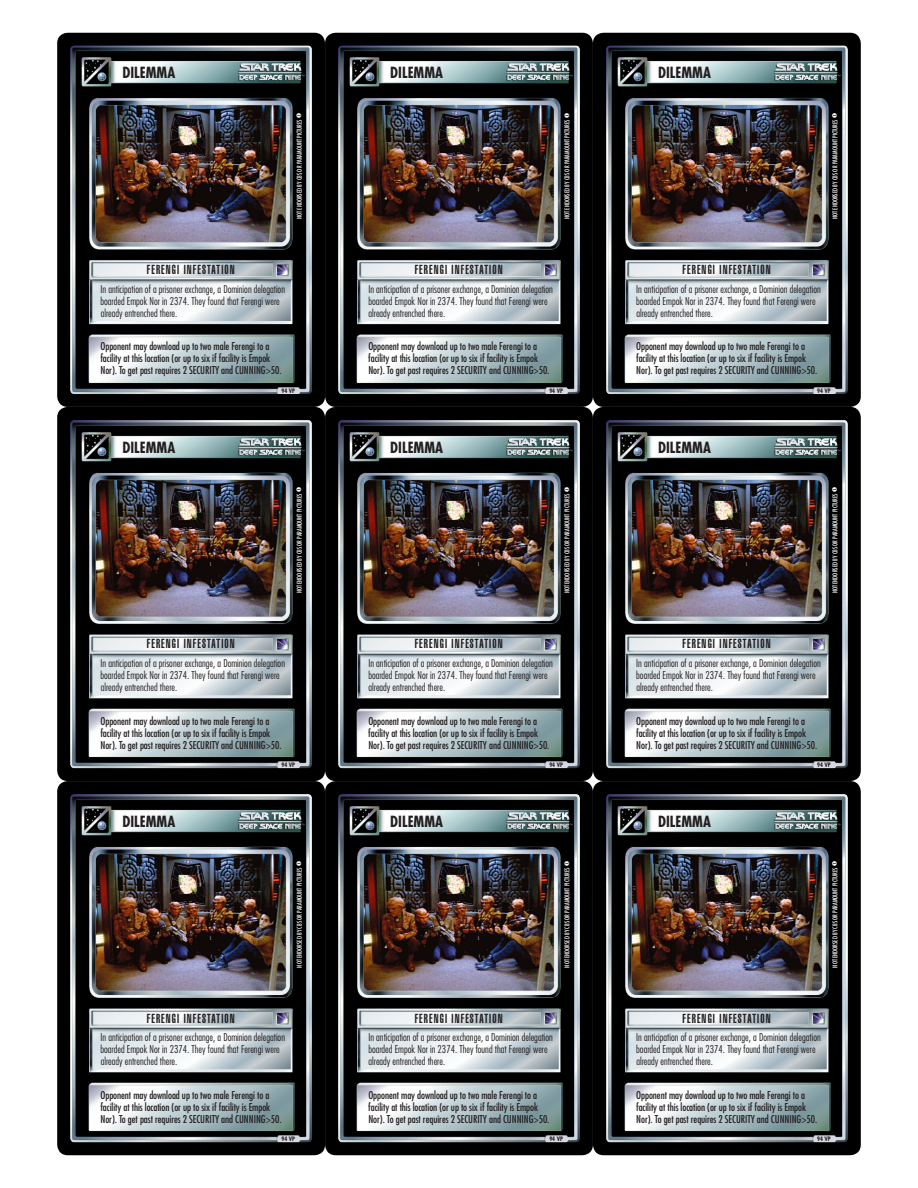
<style>
.page{position:relative;width:918px;height:1188px;background:#fff}
.page>*{position:absolute;margin:0;border:0;box-sizing:border-box;transform-origin:0 0}
.t1{font:700 condensed 15px "Futura";color:#231f20}
.t2{font:900 extra-condensed 12.75px "Swiss 911 BT";letter-spacing:.09em;color:#231f20}
.t3{font:condensed 10.5px/12px "Futura";letter-spacing:-.005em;color:#231f20}
.t4{font:300 condensed 10.5px/12px "Futura";color:#231f20}
.t5{font:condensed 6.45px "Futura";color:#fff}
.t6{font:700 condensed 6px "Futura";color:#231f20}
</style>
<div class="page">
<div style="left:325px;top:407px;width:268px;height:374px;background:#000;border-radius:11px"></div>
<img style="left:338px;top:420px;width:242px;height:348px">
<div style="left:325px;top:781px;width:268px;height:374px;background:#000;border-radius:11px"></div>
<img style="left:338px;top:794px;width:242px;height:348px">
<div style="left:325px;top:33px;width:268px;height:374px;background:#000;border-radius:11px"></div>
<img style="left:338px;top:46px;width:242px;height:348px">
<div style="left:57px;top:407px;width:268px;height:374px;background:#000;border-radius:11px"></div>
<img style="left:70px;top:420px;width:242px;height:348px">
<div style="left:57px;top:781px;width:268px;height:374px;background:#000;border-radius:11px"></div>
<img style="left:70px;top:794px;width:242px;height:348px">
<div style="left:57px;top:33px;width:268px;height:374px;background:#000;border-radius:11px"></div>
<img style="left:70px;top:46px;width:242px;height:348px">
<div style="left:593px;top:407px;width:268px;height:374px;background:#000;border-radius:11px"></div>
<img style="left:606px;top:420px;width:242px;height:348px">
<div style="left:593px;top:781px;width:268px;height:374px;background:#000;border-radius:11px"></div>
<img style="left:606px;top:794px;width:242px;height:348px">
<div style="left:593px;top:33px;width:268px;height:374px;background:#000;border-radius:11px"></div>
<img style="left:606px;top:46px;width:242px;height:348px">
<p class="t1" style="left:122px;top:63px;width:54px">DILEMMA</p>
<p class="t5" style="left:295px;top:219px;width:108px;rotate:-90deg">NOT ENDORSED BY CBS OR PARAMOUNT PICTURES ❶</p>
<p class="t2" style="left:147px;top:263px;width:89px">FERENGI INFESTATION</p>
<p class="t4" style="left:101px;top:282px;width:186px">In anticipation of a prisoner exchange, a Dominion delegation boarded Empok Nor in 2374. They found that Ferengi were already entrenched there.</p>
<p class="t3" style="left:100px;top:340px;width:183px">Opponent may download up to two male Ferengi to a facility at this location (or up to six if facility is Empok<br>Nor). To get past requires 2 SECURITY and CUNNING&gt;50.</p>
<p class="t1" style="left:122px;top:437px;width:54px">DILEMMA</p>
<p class="t6" style="left:281px;top:386px;width:15px">94 VP</p>
<p class="t5" style="left:295px;top:593px;width:108px;rotate:-90deg">NOT ENDORSED BY CBS OR PARAMOUNT PICTURES ❶</p>
<p class="t2" style="left:147px;top:637px;width:89px">FERENGI INFESTATION</p>
<p class="t4" style="left:101px;top:657px;width:186px">In anticipation of a prisoner exchange, a Dominion delegation boarded Empok Nor in 2374. They found that Ferengi were already entrenched there.</p>
<p class="t3" style="left:100px;top:715px;width:183px">Opponent may download up to two male Ferengi to a facility at this location (or up to six if facility is Empok<br>Nor). To get past requires 2 SECURITY and CUNNING&gt;50.</p>
<p class="t1" style="left:122px;top:812px;width:54px">DILEMMA</p>
<p class="t6" style="left:281px;top:761px;width:15px">94 VP</p>
<p class="t5" style="left:295px;top:968px;width:108px;rotate:-90deg">NOT ENDORSED BY CBS OR PARAMOUNT PICTURES ❶</p>
<p class="t2" style="left:147px;top:1011px;width:89px">FERENGI INFESTATION</p>
<p class="t4" style="left:101px;top:1031px;width:186px">In anticipation of a prisoner exchange, a Dominion delegation boarded Empok Nor in 2374. They found that Ferengi were already entrenched there.</p>
<p class="t3" style="left:100px;top:1089px;width:183px">Opponent may download up to two male Ferengi to a facility at this location (or up to six if facility is Empok<br>Nor). To get past requires 2 SECURITY and CUNNING&gt;50.</p>
<p class="t6" style="left:281px;top:1135px;width:15px">94 VP</p>
<p class="t1" style="left:390px;top:63px;width:54px">DILEMMA</p>
<p class="t5" style="left:563px;top:219px;width:108px;rotate:-90deg">NOT ENDORSED BY CBS OR PARAMOUNT PICTURES ❶</p>
<p class="t2" style="left:415px;top:263px;width:89px">FERENGI INFESTATION</p>
<p class="t4" style="left:368px;top:282px;width:186px">In anticipation of a prisoner exchange, a Dominion delegation boarded Empok Nor in 2374. They found that Ferengi were already entrenched there.</p>
<p class="t3" style="left:368px;top:340px;width:183px">Opponent may download up to two male Ferengi to a facility at this location (or up to six if facility is Empok<br>Nor). To get past requires 2 SECURITY and CUNNING&gt;50.</p>
<p class="t1" style="left:390px;top:437px;width:54px">DILEMMA</p>
<p class="t6" style="left:549px;top:386px;width:15px">94 VP</p>
<p class="t5" style="left:563px;top:593px;width:108px;rotate:-90deg">NOT ENDORSED BY CBS OR PARAMOUNT PICTURES ❶</p>
<p class="t2" style="left:415px;top:637px;width:89px">FERENGI INFESTATION</p>
<p class="t4" style="left:368px;top:657px;width:186px">In anticipation of a prisoner exchange, a Dominion delegation boarded Empok Nor in 2374. They found that Ferengi were already entrenched there.</p>
<p class="t3" style="left:368px;top:715px;width:183px">Opponent may download up to two male Ferengi to a facility at this location (or up to six if facility is Empok<br>Nor). To get past requires 2 SECURITY and CUNNING&gt;50.</p>
<p class="t1" style="left:390px;top:812px;width:54px">DILEMMA</p>
<p class="t6" style="left:549px;top:761px;width:15px">94 VP</p>
<p class="t5" style="left:563px;top:968px;width:108px;rotate:-90deg">NOT ENDORSED BY CBS OR PARAMOUNT PICTURES ❶</p>
<p class="t2" style="left:415px;top:1011px;width:89px">FERENGI INFESTATION</p>
<p class="t4" style="left:368px;top:1031px;width:186px">In anticipation of a prisoner exchange, a Dominion delegation boarded Empok Nor in 2374. They found that Ferengi were already entrenched there.</p>
<p class="t3" style="left:368px;top:1089px;width:183px">Opponent may download up to two male Ferengi to a facility at this location (or up to six if facility is Empok<br>Nor). To get past requires 2 SECURITY and CUNNING&gt;50.</p>
<p class="t6" style="left:549px;top:1135px;width:15px">94 VP</p>
<p class="t1" style="left:658px;top:63px;width:54px">DILEMMA</p>
<p class="t5" style="left:831px;top:219px;width:108px;rotate:-90deg">NOT ENDORSED BY CBS OR PARAMOUNT PICTURES ❶</p>
<p class="t2" style="left:683px;top:263px;width:89px">FERENGI INFESTATION</p>
<p class="t4" style="left:636px;top:282px;width:186px">In anticipation of a prisoner exchange, a Dominion delegation boarded Empok Nor in 2374. They found that Ferengi were already entrenched there.</p>
<p class="t3" style="left:636px;top:340px;width:183px">Opponent may download up to two male Ferengi to a facility at this location (or up to six if facility is Empok<br>Nor). To get past requires 2 SECURITY and CUNNING&gt;50.</p>
<p class="t1" style="left:658px;top:437px;width:54px">DILEMMA</p>
<p class="t6" style="left:817px;top:386px;width:15px">94 VP</p>
<p class="t5" style="left:831px;top:593px;width:108px;rotate:-90deg">NOT ENDORSED BY CBS OR PARAMOUNT PICTURES ❶</p>
<p class="t2" style="left:683px;top:637px;width:89px">FERENGI INFESTATION</p>
<p class="t4" style="left:636px;top:657px;width:186px">In anticipation of a prisoner exchange, a Dominion delegation boarded Empok Nor in 2374. They found that Ferengi were already entrenched there.</p>
<p class="t3" style="left:636px;top:715px;width:183px">Opponent may download up to two male Ferengi to a facility at this location (or up to six if facility is Empok<br>Nor). To get past requires 2 SECURITY and CUNNING&gt;50.</p>
<p class="t1" style="left:658px;top:812px;width:54px">DILEMMA</p>
<p class="t6" style="left:817px;top:761px;width:15px">94 VP</p>
<p class="t5" style="left:831px;top:968px;width:108px;rotate:-90deg">NOT ENDORSED BY CBS OR PARAMOUNT PICTURES ❶</p>
<p class="t2" style="left:683px;top:1011px;width:89px">FERENGI INFESTATION</p>
<p class="t4" style="left:636px;top:1031px;width:186px">In anticipation of a prisoner exchange, a Dominion delegation boarded Empok Nor in 2374. They found that Ferengi were already entrenched there.</p>
<p class="t3" style="left:636px;top:1089px;width:183px">Opponent may download up to two male Ferengi to a facility at this location (or up to six if facility is Empok<br>Nor). To get past requires 2 SECURITY and CUNNING&gt;50.</p>
<p class="t6" style="left:817px;top:1135px;width:15px">94 VP</p>
</div>
